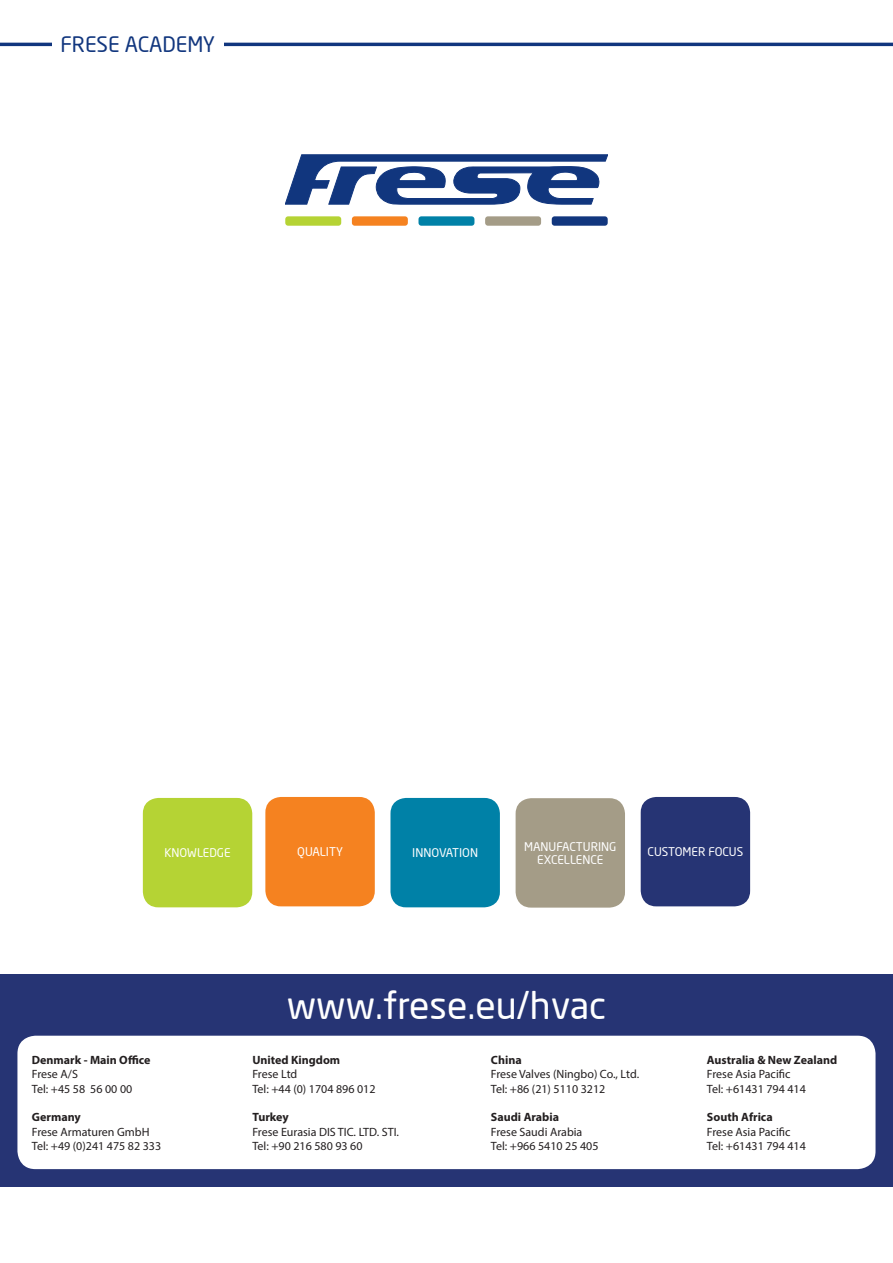
<style>
.page{position:relative;width:893px;height:1263px;background:#fff}
.page>*{position:absolute;margin:0;border:0;box-sizing:border-box;transform-origin:0 0}
.Overskrift{font:37.5px "Neo Sans";color:#fff}
.t1{font:21px "Neo Sans";color:#11367e}
.t2{font:12px "Myriad Pro";color:#231f20}
.t3{font:700 12px "Myriad Pro";color:#231f20}
.t4{font:11.85px "Neo Sans";color:#fff}
</style>
<div class="page">
<hr style="left:0;top:43px;width:893px;height:3px;background:#11367e">
<div style="left:52px;top:36px;width:171px;height:16px;background:#fff"></div>
<div style="left:285px;top:216px;width:56px;height:10px;background:#b5d334;border-radius:3px"></div>
<div style="left:352px;top:216px;width:56px;height:10px;background:#f58220;border-radius:3px"></div>
<div style="left:418px;top:216px;width:56px;height:10px;background:#0081a7;border-radius:3px"></div>
<div style="left:485px;top:216px;width:56px;height:10px;background:#a49c87;border-radius:3px"></div>
<div style="left:552px;top:216px;width:56px;height:10px;background:#11367e;border-radius:3px"></div>
<svg style="left:285px;top:155px;width:323px;height:50px"></svg>
<div style="left:143px;top:798px;width:109px;height:109px;background:#b5d334;border-radius:16px"></div>
<div style="left:265px;top:797px;width:110px;height:109px;background:#f58220;border-radius:16px"></div>
<div style="left:390px;top:798px;width:110px;height:109px;background:#0081a7;border-radius:16px"></div>
<div style="left:516px;top:798px;width:109px;height:110px;background:#a49c87;border-radius:16px"></div>
<div style="left:641px;top:797px;width:109px;height:109px;background:#263474;border-radius:16px"></div>
<div style="left:0;top:974px;width:893px;height:212px;background:#263474"></div>
<div style="left:17px;top:1036px;width:858px;height:133px;background:#fff;border-radius:18px"></div>
<h2 class="t1" style="left:60px;top:32px;width:156px">FRESE ACADEMY</h2>
<p class="t4" style="left:164px;top:845px;width:68px">KNOWLEDGE</p>
<p class="t4" style="left:297px;top:844px;width:47px">QUALITY</p>
<p class="t4" style="left:412px;top:845px;width:67px">INNOVATION</p>
<p class="t4" style="left:524px;top:839px;width:94px">MANUFACTURING</p>
<p class="t4" style="left:537px;top:852px;width:68px">EXCELLENCE</p>
<p class="t4" style="left:648px;top:844px;width:97px">CUSTOMER FOCUS</p>
<p class="Overskrift" style="left:287px;top:982px;width:321px">www.frese.eu/hvac</p>
<p class="t3" style="left:32px;top:1052px;width:120px">Denmark - Main Office</p>
<p class="t3" style="left:252px;top:1052px;width:89px">United Kingdom</p>
<p class="t3" style="left:491px;top:1052px;width:32px">China</p>
<p class="t3" style="left:707px;top:1052px;width:132px">Australia &amp; New Zealand</p>
<p class="t2" style="left:32px;top:1067px;width:48px">Frese A/S</p>
<p class="t2" style="left:252px;top:1067px;width:46px">Frese Ltd</p>
<p class="t2" style="left:491px;top:1067px;width:150px">Frese Valves (Ningbo) Co., Ltd.</p>
<p class="t2" style="left:707px;top:1067px;width:85px">Frese Asia Pacific</p>
<p class="t2" style="left:32px;top:1081px;width:102px">Tel: +45 58 56 00 00</p>
<p class="t2" style="left:252px;top:1081px;width:125px">Tel: +44 (0) 1704 896 012</p>
<p class="t2" style="left:491px;top:1081px;width:116px">Tel: +86 (21) 5110 3212</p>
<p class="t2" style="left:707px;top:1081px;width:100px">Tel: +61431 794 414</p>
<p class="t3" style="left:32px;top:1109px;width:50px">Germany</p>
<p class="t3" style="left:252px;top:1109px;width:38px">Turkey</p>
<p class="t3" style="left:491px;top:1109px;width:70px">Saudi Arabia</p>
<p class="t3" style="left:707px;top:1109px;width:67px">South Africa</p>
<p class="t2" style="left:32px;top:1124px;width:119px">Frese Armaturen GmbH</p>
<p class="t2" style="left:252px;top:1124px;width:148px">Frese Eurasia DIS TIC. LTD. STI.</p>
<p class="t2" style="left:491px;top:1124px;width:93px">Frese Saudi Arabia</p>
<p class="t2" style="left:707px;top:1124px;width:85px">Frese Asia Pacific</p>
<p class="t2" style="left:32px;top:1139px;width:131px">Tel: +49 (0)241 475 82 333</p>
<p class="t2" style="left:252px;top:1139px;width:112px">Tel: +90 216 580 93 60</p>
<p class="t2" style="left:491px;top:1139px;width:109px">Tel: +966 5410 25 405</p>
<p class="t2" style="left:707px;top:1139px;width:100px">Tel: +61431 794 414</p>
</div>
